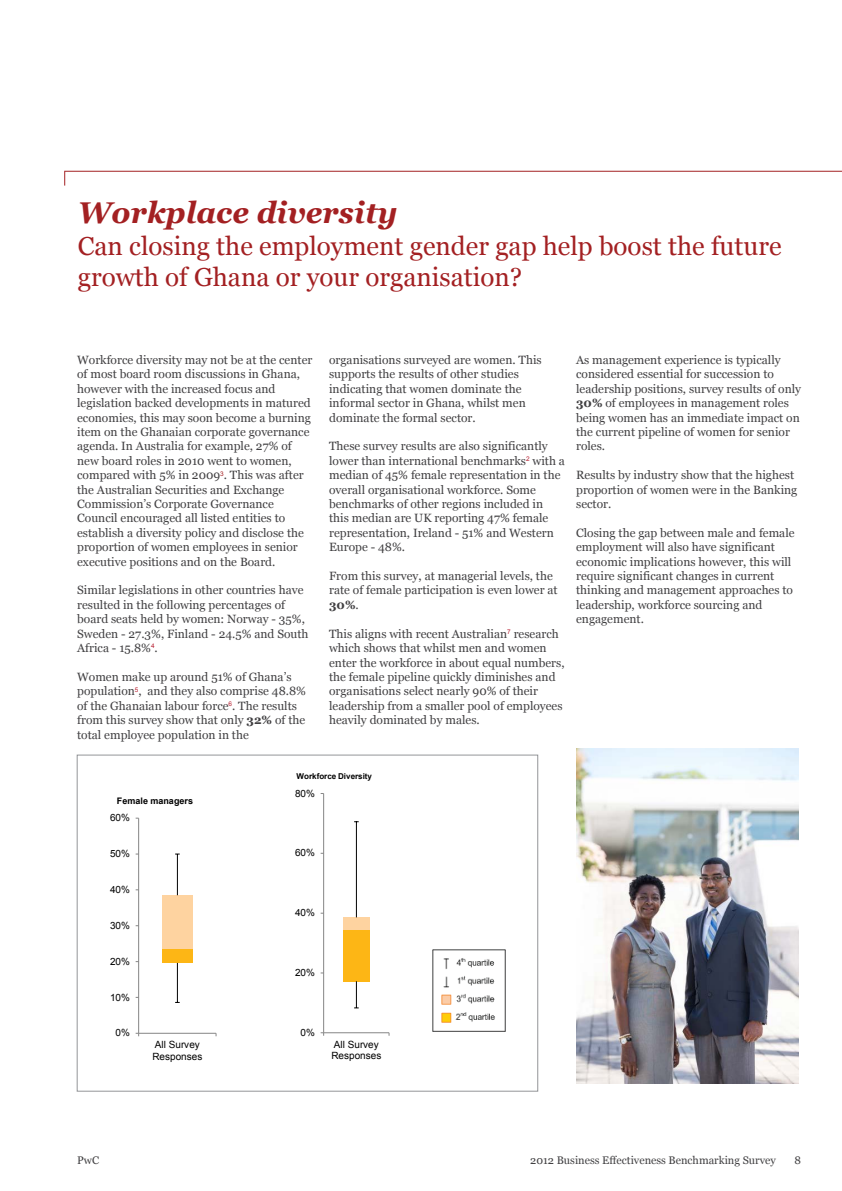
<style>
.page{position:relative;width:842px;height:1191px;background:#fff}
.page>*{position:absolute;margin:0;border:0;box-sizing:border-box;transform-origin:0 0}
.t1{font:italic 700 30px "Georgia";color:#a32022}
.t2{font:26px/31.2px "Georgia";color:#a32022}
.t3{font:12px/14.4px "Georgia";color:#414042}
.t4{font:11px "Georgia";color:#414042}
.t5{font:10px/11.5px "Arial";color:#010101}
.t6{font:700 9px "Arial";letter-spacing:.005em;color:#010101}
.t7{font:700 8px "Arial";color:#010101}
.s1{font-weight:700}
</style>
<div class="page">
<div style="left:77px;top:755px;width:461px;height:336px;background:#fff;border:1px solid #939598"></div>
<div style="left:162px;top:948px;width:31px;height:15px;background:#fdb615"></div>
<div style="left:162px;top:895px;width:31px;height:53px;background:#fed3a0"></div>
<hr style="left:177px;top:963px;width:1px;height:39px;background:#010101">
<hr style="left:177px;top:854px;width:1px;height:41px;background:#010101">
<hr style="left:138px;top:818px;width:1px;height:215px;background:#868686">
<hr style="left:139px;top:1033px;width:77px;height:1px;background:#868686">
<div style="left:343px;top:930px;width:26px;height:51px;background:#fdb615"></div>
<div style="left:343px;top:917px;width:26px;height:13px;background:#fed3a0"></div>
<svg style="left:354px;top:981px;width:5px;height:27px"></svg>
<hr style="left:356px;top:821px;width:1px;height:96px;background:#010101">
<hr style="left:323px;top:793px;width:1px;height:239px;background:#868686">
<hr style="left:324px;top:1032px;width:65px;height:1px;background:#868686">
<img style="left:433px;top:949px;width:72px;height:82px">
<svg style="left:64px;top:171px;width:778px;height:15px"></svg>
<img style="left:576px;top:749px;width:223px;height:334px">
<h1 class="t1" style="left:78px;top:196px;width:321px">Workplace diversity</h1>
<h2 class="t2" style="left:78px;top:230px;width:705px">Can closing the employment gender gap help boost the future growth of Ghana or your organisation?</h2>
<p class="t3" style="left:77px;top:352px;width:237px">Workforce diversity may not be at the center of most board room discussions in Ghana, however with the increased focus and legislation backed developments in matured economies, this may soon become a burning item on the Ghanaian corporate governance agenda. In Australia for example, 27% of new board roles in 2010 went to women, compared with 5% in 2009<sup>3</sup>. This was after the Australian Securities and Exchange Commission’s Corporate Governance Council encouraged all listed entities to establish a diversity policy and disclose the proportion of women employees in senior executive positions and on the Board.</p>
<p class="t3" style="left:77px;top:583px;width:233px">Similar legislations in other countries have resulted in the following percentages of board seats held by women: Norway - 35%, Sweden - 27.3%, Finland - 24.5% and South Africa - 15.8%<sup>4</sup>.</p>
<p class="t3" style="left:77px;top:669px;width:230px">Women make up around 51% of Ghana’s population<sup>5</sup>, and they also comprise 48.8% of the Ghanaian labour force<sup>6</sup>. The results from this survey show that only <span class="s1">32%</span> of the total employee population in the</p>
<p class="t3" style="left:329px;top:352px;width:214px">organisations surveyed are women. This supports the results of other studies indicating that women dominate the informal sector in Ghana, whilst men dominate the formal sector.</p>
<p class="t3" style="left:329px;top:439px;width:237px">These survey results are also significantly lower than international benchmarks<sup>2</sup> with a median of 45% female representation in the overall organisational workforce. Some benchmarks of other regions included in this median are UK reporting 47% female representation, Ireland - 51% and Western Europe - 48%.</p>
<p class="t3" style="left:329px;top:568px;width:230px">From this survey, at managerial levels, the rate of female participation is even lower at<br><span class="s1">30%</span>.</p>
<p class="t3" style="left:329px;top:626px;width:237px">This aligns with recent Australian<sup>7</sup> research which shows that whilst men and women enter the workforce in about equal numbers, the female pipeline quickly diminishes and organisations select nearly 90% of their leadership from a smaller pool of employees heavily dominated by males.</p>
<p class="t3" style="left:576px;top:352px;width:227px">As management experience is typically considered essential for succession to leadership positions, survey results of only <span class="s1">30%</span> of employees in management roles being women has an immediate impact on the current pipeline of women for senior roles.</p>
<p class="t3" style="left:576px;top:468px;width:223px">Results by industry show that the highest proportion of women were in the Banking sector.</p>
<p class="t3" style="left:576px;top:525px;width:220px">Closing the gap between male and female employment will also have significant economic implications however, this will require significant changes in current thinking and management approaches to leadership, workforce sourcing and engagement.</p>
<p class="t6" style="left:117px;top:794px;width:78px">Female managers</p>
<p class="t5" style="left:110px;top:812px;width:22px">60%</p>
<p class="t5" style="left:110px;top:848px;width:22px">50%</p>
<p class="t5" style="left:110px;top:883px;width:22px">40%</p>
<p class="t5" style="left:110px;top:919px;width:22px">30%</p>
<p class="t5" style="left:110px;top:955px;width:22px">20%</p>
<p class="t5" style="left:110px;top:991px;width:22px">10%</p>
<p class="t5" style="left:116px;top:1027px;width:16px">0%</p>
<p class="t5" style="left:152px;top:1039px;width:51px">All Survey<br>Responses</p>
<p class="t7" style="left:296px;top:771px;width:77px">Workforce Diversity</p>
<p class="t5" style="left:295px;top:787px;width:22px">80%</p>
<p class="t5" style="left:295px;top:847px;width:22px">60%</p>
<p class="t5" style="left:295px;top:907px;width:22px">40%</p>
<p class="t5" style="left:295px;top:967px;width:22px">20%</p>
<p class="t5" style="left:301px;top:1026px;width:16px">0%</p>
<p class="t5" style="left:331px;top:1038px;width:51px">All Survey<br>Responses</p>
<p class="t4" style="left:77px;top:1154px;width:23px">PwC</p>
<p class="t4" style="left:530px;top:1154px;width:247px">2012 Business Effectiveness Benchmarking Survey</p>
<p class="t4" style="left:794px;top:1154px;width:8px">8</p>
</div>
